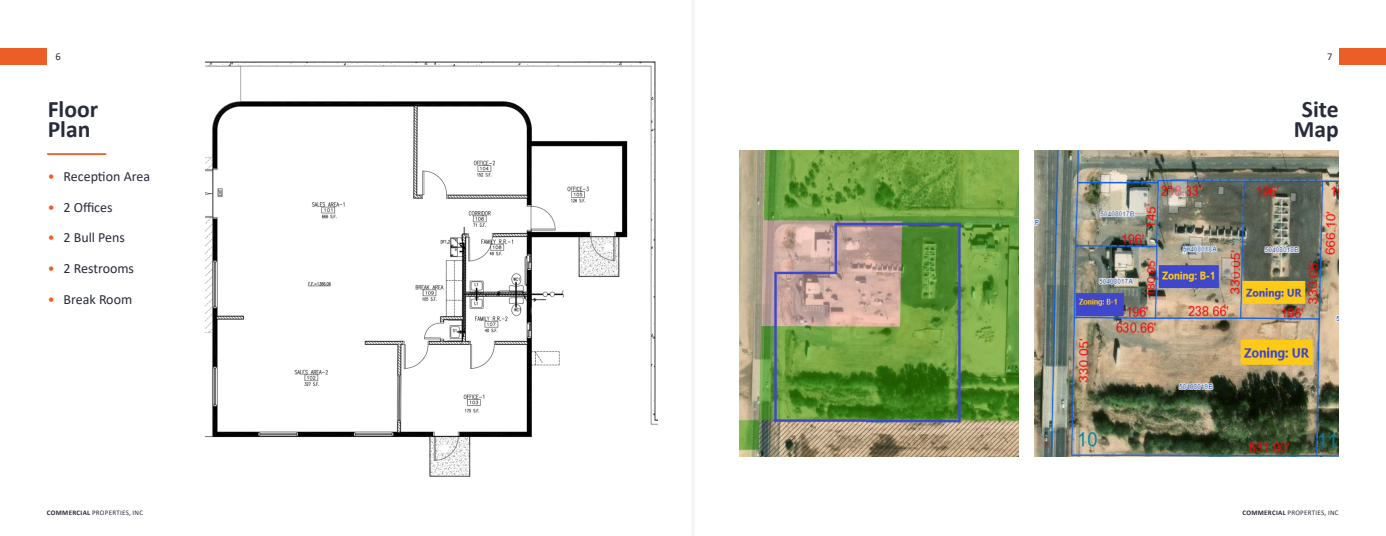
<style>
.page{position:relative;width:1386px;height:536px;background:#fff}
.page>*{position:absolute;margin:0;border:0;box-sizing:border-box;transform-origin:0 0}
.t1{font:700 23.62px "Calibri";color:#282b3a}
.t2{font:14px "Calibri";color:#282b3a}
.t3{font:10.5px "Calibri";color:#282b3a}
.t4{font:7px "Calibri";letter-spacing:.04em;color:#282b3a}
.s1{color:#eb5e28}
.s2{font-weight:700}
</style>
<div class="page">
<div style="left:1339px;top:48px;width:47px;height:16px;background:#eb5e28"></div>
<div style="left:0;top:48px;width:47px;height:16px;background:#eb5e28"></div>
<img style="left:205px;top:61px;width:453px;height:416px">
<hr style="left:48px;top:153px;width:58px;height:2px;background:#eb5e28">
<img style="left:740px;top:150px;width:278px;height:306px">
<img style="left:1034px;top:150px;width:305px;height:306px">
<hr style="left:692px;top:0;width:2px;height:535px;background:#bcbdc0">
<p class="t3" style="left:55px;top:49px;width:7px">6</p>
<p class="t3" style="left:1327px;top:49px;width:7px">7</p>
<p class="t1" style="left:48px;top:92px;width:52px">Floor</p>
<p class="t1" style="left:48px;top:112px;width:44px">Plan</p>
<p class="t2" style="left:48px;top:166px;width:104px"><span class="s1">•</span> Reception Area</p>
<p class="t2" style="left:48px;top:197px;width:66px"><span class="s1">•</span> 2 Offices</p>
<p class="t2" style="left:48px;top:228px;width:79px"><span class="s1">•</span> 2 Bull Pens</p>
<p class="t2" style="left:48px;top:258px;width:88px"><span class="s1">•</span> 2 Restrooms</p>
<p class="t2" style="left:48px;top:289px;width:86px"><span class="s1">•</span> Break Room</p>
<p class="t1" style="left:1302px;top:92px;width:38px">Site</p>
<p class="t1" style="left:1294px;top:112px;width:47px">Map</p>
<p class="t4" style="left:47px;top:507px;width:98px"><span class="s2">COMMERCIAL</span> PROPERTIES, INC</p>
<p class="t4" style="left:1242px;top:507px;width:98px"><span class="s2">COMMERCIAL</span> PROPERTIES, INC</p>
</div>
